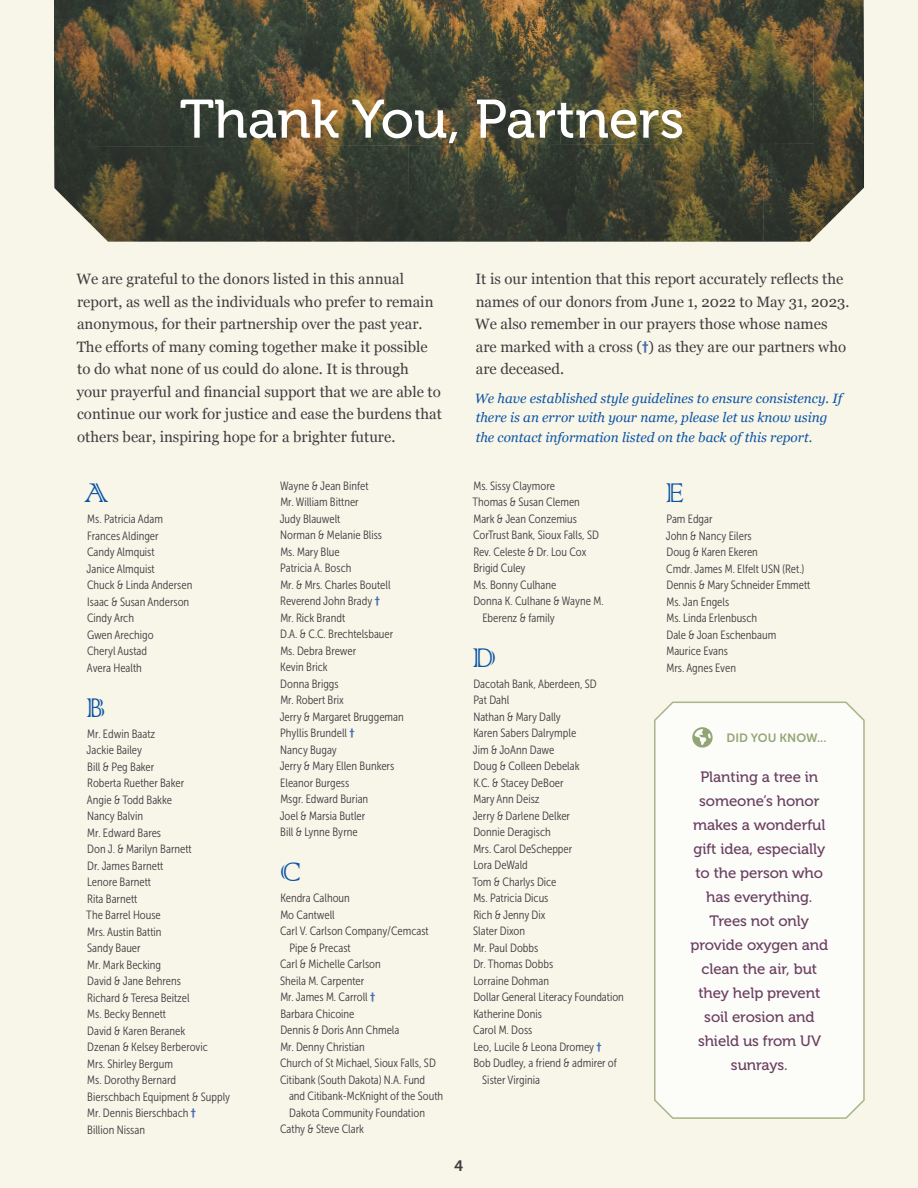
<style>
.page{position:relative;width:918px;height:1188px;background:#f8f5e9}
.page>*{position:absolute;margin:0;border:0;box-sizing:border-box;transform-origin:0 0}
.t1{font:54px "Museo 500";color:#fff}
.t2{font:36px "Colonna";color:#0c55a4}
.t3{font:15px/22.5px "Georgia";color:#3e3e3f}
.t4{font:15px/24px "Museo 500";letter-spacing:-.005em;color:#6b4062;text-align:center}
.t5{font:15px "Museo Sans 700";color:#3e3e3f}
.t6{font:italic 13.5px/19.5px "Georgia";color:#0c55a4}
.t7{font:12px/16.5px "Museo Sans Cond 300";color:#3e3e3f}
.t8{font:12px "Museo Sans 700";color:#93a574}
.s1{font-family:"Museo 700";color:#476bb2}
</style>
<div class="page">
<img style="left:54px;top:0;width:506px;height:143px">
<img style="left:560px;top:0;width:253px;height:143px">
<img style="left:813px;top:0;width:51px;height:238px">
<img style="left:54px;top:143px;width:760px;height:99px">
<div style="left:654px;top:702px;width:211px;height:417px;background:#fcfcf9"></div>
<svg style="left:692px;top:727px;width:21px;height:21px"></svg>
<h1 class="t1" style="left:180px;top:90px;width:506px">Thank You, Partners</h1>
<p class="t3" style="left:76px;top:267px;width:367px">We are grateful to the donors listed in this annual report, as well as the individuals who prefer to remain anonymous, for their partnership over the past year.<br>The efforts of many coming together make it possible to do what none of us could do alone. It is through your prayerful and financial support that we are able to continue our work for justice and ease the burdens that others bear, inspiring hope for a brighter future.</p>
<p class="t3" style="left:475px;top:267px;width:376px">It is our intention that this report accurately reflects the names of our donors from June 1, 2022 to May 31, 2023.<br>We also remember in our prayers those whose names are marked with a cross (<span class="s1">†</span>) as they are our partners who are deceased.</p>
<p class="t6" style="left:475px;top:388px;width:369px">We have established style guidelines to ensure consistency. If there is an error with your name, please let us know using the contact information listed on the back of this report.</p>
<h2 class="t2" style="left:84px;top:469px;width:26px">A</h2>
<p class="t7" style="left:87px;top:511px;width:107px">Ms. Patricia Adam<br>Frances Aldinger<br>Candy Almquist<br>Janice Almquist<br>Chuck &amp; Linda Andersen<br>Isaac &amp; Susan Anderson<br>Cindy Arch<br>Gwen Arechigo<br>Cheryl Austad<br>Avera Health</p>
<h2 class="t2" style="left:86px;top:684px;width:21px">B</h2>
<p class="t7" style="left:86px;top:726px;width:145px">Mr. Edwin Baatz<br>Jackie Bailey<br>Bill &amp; Peg Baker<br>Roberta Ruether Baker<br>Angie &amp; Todd Bakke<br>Nancy Balvin<br>Mr. Edward Bares<br>Don J. &amp; Marilyn Barnett<br>Dr. James Barnett<br>Lenore Barnett<br>Rita Barnett<br>The Barrel House<br>Mrs. Austin Battin<br>Sandy Bauer<br>Mr. Mark Becking<br>David &amp; Jane Behrens<br>Richard &amp; Teresa Beitzel<br>Ms. Becky Bennett<br>David &amp; Karen Beranek<br>Dzenan &amp; Kelsey Berberovic<br>Mrs. Shirley Bergum<br>Ms. Dorothy Bernard<br>Bierschbach Equipment &amp; Supply<br>Mr. Dennis Bierschbach <span class="s1">†<br></span>Billion Nissan</p>
<p class="t7" style="left:280px;top:478px;width:126px">Wayne &amp; Jean Binfet<br>Mr. William Bittner<br>Judy Blauwelt<br>Norman &amp; Melanie Bliss<br>Ms. Mary Blue<br>Patricia A. Bosch<br>Mr. &amp; Mrs. Charles Boutell<br>Reverend John Brady <span class="s1">†<br></span>Mr. Rick Brandt<br>D.A. &amp; C.C. Brechtelsbauer<br>Ms. Debra Brewer<br>Kevin Brick<br>Donna Briggs<br>Mr. Robert Brix<br>Jerry &amp; Margaret Bruggeman<br>Phyllis Brundell <span class="s1">†<br></span>Nancy Bugay<br>Jerry &amp; Mary Ellen Bunkers<br>Eleanor Burgess<br>Msgr. Edward Burian<br>Joel &amp; Marsia Butler<br>Bill &amp; Lynne Byrne</p>
<h2 class="t2" style="left:280px;top:848px;width:22px">C</h2>
<p class="t7" style="left:280px;top:890px;width:71px">Kendra Calhoun</p>
<p class="t7" style="left:280px;top:907px;width:56px">Mo Cantwell</p>
<p class="t7" style="left:280px;top:923px;width:150px">Carl V. Carlson Company/Cemcast</p>
<p class="t7" style="left:289px;top:940px;width:63px">Pipe &amp; Precast</p>
<p class="t7" style="left:280px;top:956px;width:102px">Carl &amp; Michelle Carlson</p>
<p class="t7" style="left:280px;top:973px;width:86px">Sheila M. Carpenter</p>
<p class="t7" style="left:280px;top:989px;width:96px">Mr. James M. Carroll <span class="s1">†</span></p>
<p class="t7" style="left:280px;top:1006px;width:76px">Barbara Chicoine</p>
<p class="t7" style="left:280px;top:1022px;width:121px">Dennis &amp; Doris Ann Chmela</p>
<p class="t7" style="left:280px;top:1039px;width:86px">Mr. Denny Christian</p>
<p class="t7" style="left:280px;top:1055px;width:157px">Church of St Michael, Sioux Falls, SD</p>
<p class="t7" style="left:280px;top:1072px;width:147px">Citibank (South Dakota) N.A. Fund</p>
<p class="t7" style="left:289px;top:1088px;width:156px">and Citibank-McKnight of the South</p>
<p class="t7" style="left:289px;top:1105px;width:137px">Dakota Community Foundation</p>
<p class="t7" style="left:280px;top:1121px;width:85px">Cathy &amp; Steve Clark</p>
<p class="t7" style="left:473px;top:478px;width:83px">Ms. Sissy Claymore</p>
<p class="t7" style="left:472px;top:494px;width:109px">Thomas &amp; Susan Clemen</p>
<p class="t7" style="left:473px;top:511px;width:105px">Mark &amp; Jean Conzemius</p>
<p class="t7" style="left:473px;top:527px;width:127px">CorTrust Bank, Sioux Falls, SD</p>
<p class="t7" style="left:473px;top:544px;width:115px">Rev. Celeste &amp; Dr. Lou Cox</p>
<p class="t7" style="left:473px;top:560px;width:54px">Brigid Culey</p>
<p class="t7" style="left:473px;top:577px;width:84px">Ms. Bonny Culhane</p>
<p class="t7" style="left:473px;top:593px;width:132px">Donna K. Culhane &amp; Wayne M.</p>
<p class="t7" style="left:482px;top:610px;width:74px">Eberenz &amp; family</p>
<h2 class="t2" style="left:472px;top:634px;width:26px">D</h2>
<p class="t7" style="left:473px;top:676px;width:125px">Dacotah Bank, Aberdeen, SD</p>
<p class="t7" style="left:473px;top:692px;width:38px">Pat Dahl</p>
<p class="t7" style="left:473px;top:709px;width:89px">Nathan &amp; Mary Dally</p>
<p class="t7" style="left:473px;top:725px;width:104px">Karen Sabers Dalrymple</p>
<p class="t7" style="left:473px;top:742px;width:83px">Jim &amp; JoAnn Dawe</p>
<p class="t7" style="left:473px;top:758px;width:108px">Doug &amp; Colleen Debelak</p>
<p class="t7" style="left:473px;top:775px;width:92px">K.C. &amp; Stacey DeBoer</p>
<p class="t7" style="left:473px;top:791px;width:68px">Mary Ann Deisz</p>
<p class="t7" style="left:473px;top:808px;width:99px">Jerry &amp; Darlene Delker</p>
<p class="t7" style="left:473px;top:824px;width:79px">Donnie Deragisch</p>
<p class="t7" style="left:473px;top:841px;width:100px">Mrs. Carol DeSchepper</p>
<p class="t7" style="left:473px;top:857px;width:56px">Lora DeWald</p>
<p class="t7" style="left:472px;top:874px;width:86px">Tom &amp; Charlys Dice</p>
<p class="t7" style="left:473px;top:890px;width:77px">Ms. Patricia Dicus</p>
<p class="t7" style="left:473px;top:907px;width:74px">Rich &amp; Jenny Dix</p>
<p class="t7" style="left:473px;top:923px;width:53px">Slater Dixon</p>
<p class="t7" style="left:473px;top:940px;width:66px">Mr. Paul Dobbs</p>
<p class="t7" style="left:473px;top:956px;width:81px">Dr. Thomas Dobbs</p>
<p class="t7" style="left:473px;top:973px;width:77px">Lorraine Dohman</p>
<p class="t7" style="left:473px;top:989px;width:152px">Dollar General Literacy Foundation</p>
<p class="t7" style="left:473px;top:1006px;width:70px">Katherine Donis</p>
<p class="t7" style="left:473px;top:1022px;width:61px">Carol M. Doss</p>
<p class="t7" style="left:473px;top:1039px;width:130px">Leo, Lucile &amp; Leona Dromey <span class="s1">†</span></p>
<p class="t7" style="left:473px;top:1055px;width:145px">Bob Dudley, a friend &amp; admirer of</p>
<p class="t7" style="left:482px;top:1072px;width:59px">Sister Virginia</p>
<p class="t5" style="left:454px;top:1158px;width:11px">4</p>
<h2 class="t2" style="left:665px;top:469px;width:21px">E</h2>
<p class="t7" style="left:666px;top:511px;width:146px">Pam Edgar<br>John &amp; Nancy Eilers<br>Doug &amp; Karen Ekeren<br>Cmdr. James M. Elfelt USN (Ret.)<br>Dennis &amp; Mary Schneider Emmett<br>Ms. Jan Engels<br>Ms. Linda Erlenbusch<br>Dale &amp; Joan Eschenbaum<br>Maurice Evans<br>Mrs. Agnes Even</p>
<p class="t8" style="left:727px;top:731px;width:101px">DID YOU KNOW...</p>
<p class="t4" style="left:691px;top:765px;width:139px">Planting a tree in someone’s honor makes a wonderful gift idea, especially to the person who has everything.<br>Trees not only provide oxygen and clean the air, but they help prevent soil erosion and shield us from UV sunrays.</p>
</div>
